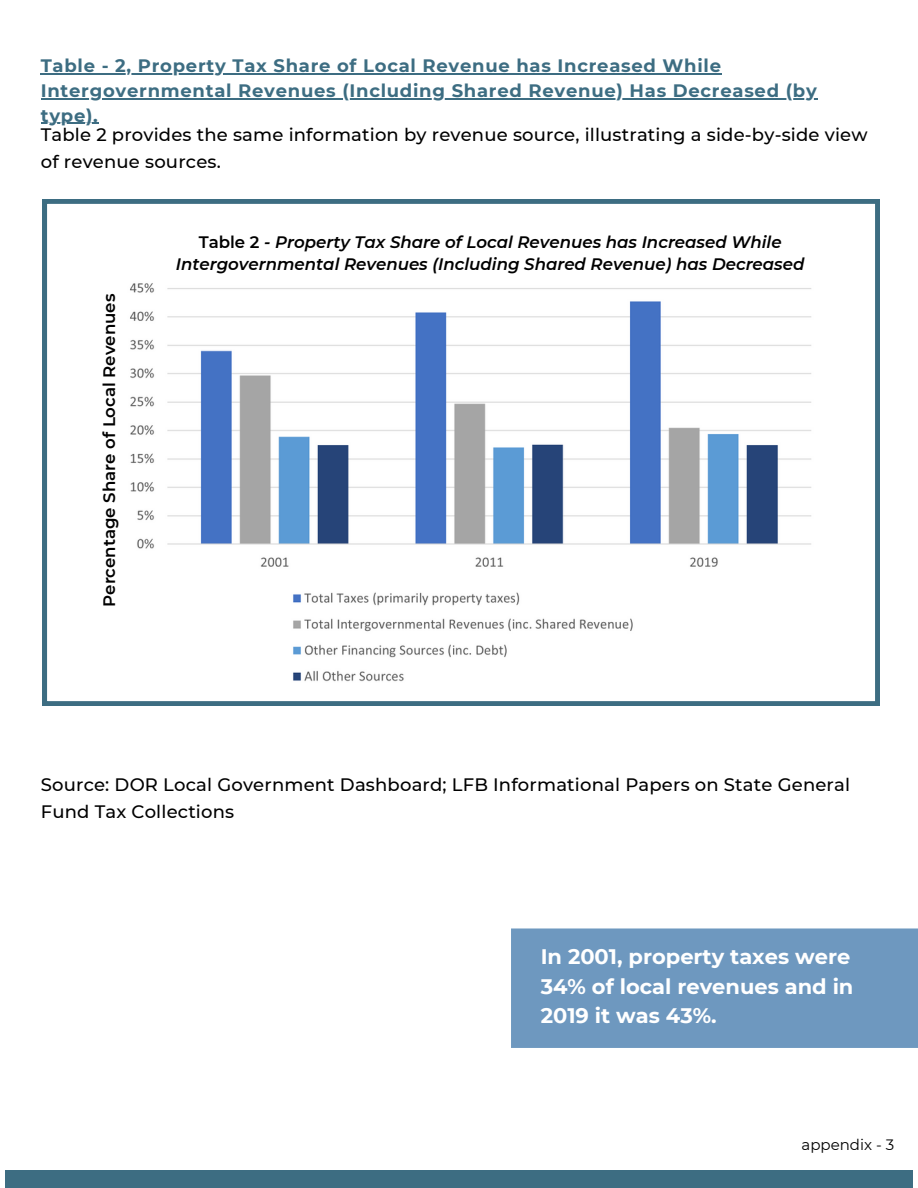
<style>
.page{position:relative;width:918px;height:1188px;background:#fff}
.page>*{position:absolute;margin:0;border:0;box-sizing:border-box;transform-origin:0 0}
.t1{font:700 21px/29.2px "Montserrat";color:#fff}
.t2{font:500 18px/27px "Montserrat";letter-spacing:.01em;color:#000}
.t3{font:700 18px/24.8px "Montserrat";letter-spacing:.04em;color:#3d6d82}
.t4{font:italic 600 16.65px/22.5px "Montserrat";color:#000;text-align:center}
.t5{font:600 16.65px "Montserrat";color:#000}
.t6{font:15px "Montserrat";color:#000}
.s1{font-style:normal}
</style>
<div class="page">
<div style="left:6px;top:1170px;width:906px;height:18px;background:#3d6d82"></div>
<div style="left:511px;top:928px;width:407px;height:120px;background:#6e98bf"></div>
<svg style="left:43px;top:199px;width:837px;height:507px"></svg>
<img style="left:126px;top:274px;width:696px;height:415px">
<hr style="left:41px;top:73px;width:681px;height:2px;background:#3d6d82">
<hr style="left:41px;top:98px;width:777px;height:1px;background:#3d6d82">
<hr style="left:41px;top:123px;width:58px;height:1px;background:#3d6d82">
<p class="t3" style="left:41px;top:53px;width:778px">Table - 2, Property Tax Share of Local Revenue has Increased While<br>Intergovernmental Revenues (Including Shared Revenue) Has Decreased (by type).</p>
<p class="t2" style="left:41px;top:121px;width:828px">Table 2 provides the same information by revenue source, illustrating a side-by-side view of revenue sources.</p>
<p class="t5" style="left:99px;top:607px;width:315px;rotate:-90deg">Percentage Share of Local Revenues</p>
<p class="t4" style="left:176px;top:230px;width:630px"><span class="s1">Table 2</span> - Property Tax Share of Local Revenues has Increased While<br>Intergovernmental Revenues (Including Shared Revenue) has Decreased</p>
<p class="t2" style="left:41px;top:771px;width:811px">Source: DOR Local Government Dashboard; LFB Informational Papers on State General<br>Fund Tax Collections</p>
<p class="t1" style="left:541px;top:942px;width:314px">In 2001, property taxes were<br>34% of local revenues and in<br>2019 it was 43%.</p>
<p class="t6" style="left:802px;top:1136px;width:94px">appendix - 3</p>
</div>
